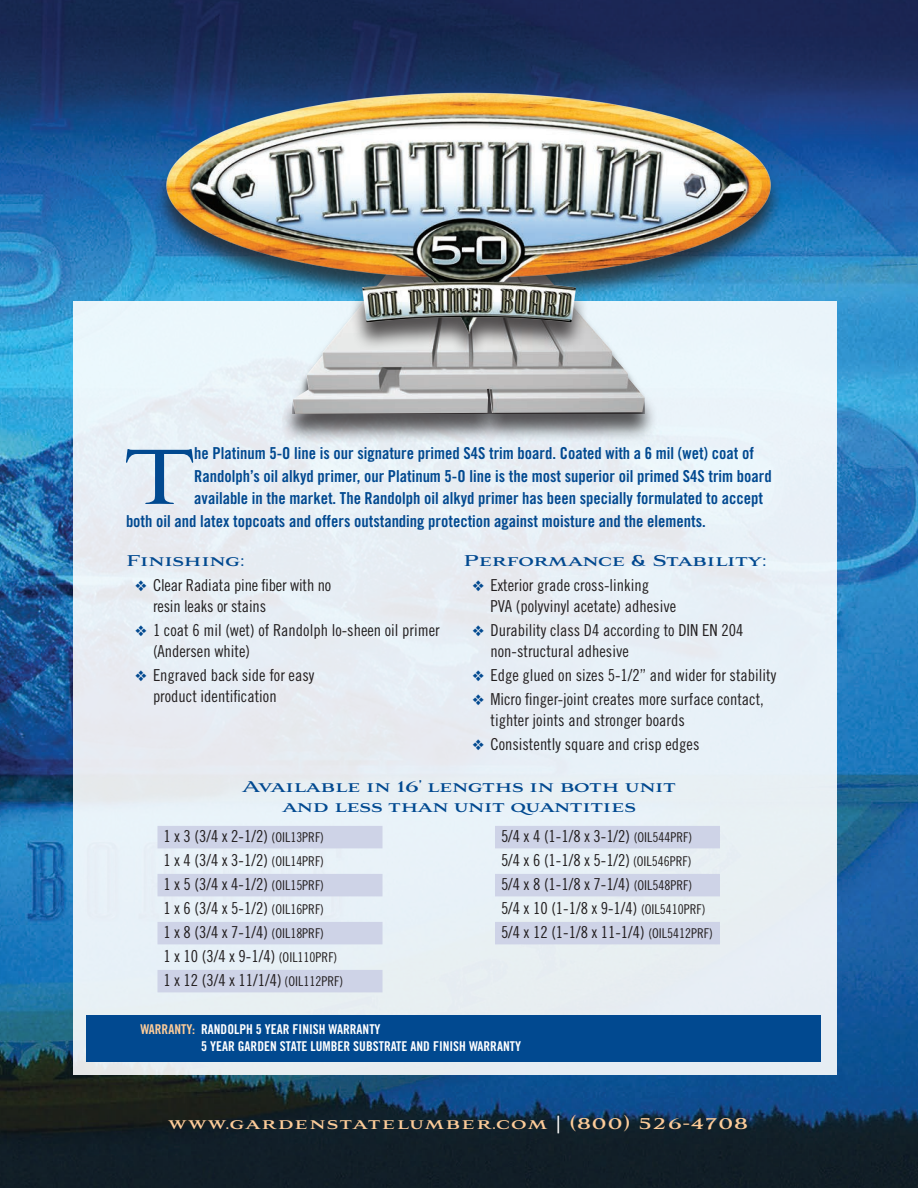
<style>
.page{position:relative;width:918px;height:1188px;background:#fff}
.page>*{position:absolute;margin:0;border:0;box-sizing:border-box;transform-origin:0 0}
.intro_paragraph{font:97.05px "Aviano";color:#014990}
.t1{font:700 19.5px/20.4px "Aviano";color:#014990;text-align:center}
.t2{font:700 19.5px "Aviano";letter-spacing:.08em;color:#fdcc99}
.lengths{font:16.5px/21px "Trade Gothic Cond Eighteen";color:#231f20}
.intro_paragraph-2{font:16.5px "Trade Gothic Bold Cond Twenty";color:#014990}
.lengths-no-rule{font:16.5px "Trade Gothic Cond Eighteen";color:#231f20}
.bullets{font:13.5px/16.5px "Trade Gothic Bold Cond Twenty";color:#fff}
.s1{color:#014990}
.s2{font-size:13.5px}
.s3{color:#fdcc99}
.s4{color:#fff}
</style>
<div class="page">
<img style="left:0;top:0;width:918px;height:1188px">
<div style="left:74px;top:301px;width:763px;height:774px;background:#e8eff5"></div>
<div style="left:158px;top:826px;width:224px;height:22px;background:#ced3e7"></div>
<div style="left:158px;top:874px;width:224px;height:22px;background:#ced3e7"></div>
<div style="left:158px;top:922px;width:224px;height:22px;background:#ced3e7"></div>
<div style="left:158px;top:970px;width:224px;height:22px;background:#ced3e7"></div>
<div style="left:495px;top:826px;width:225px;height:22px;background:#ced3e7"></div>
<div style="left:495px;top:874px;width:225px;height:22px;background:#ced3e7"></div>
<div style="left:495px;top:922px;width:225px;height:22px;background:#ced3e7"></div>
<div style="left:86px;top:1015px;width:735px;height:46px;background:#014990"></div>
<div style="left:280px;top:215px;width:378px;height:229px;background:#231f20;opacity:.75"></div>
<img style="left:293px;top:369px;width:352px;height:45px">
<img style="left:132px;top:85px;width:673px;height:284px">
<p class="intro_paragraph" style="left:125px;top:424px;width:71px">T</p>
<p class="intro_paragraph-2" style="left:194px;top:443px;width:561px">he Platinum 5-O line is our signature primed S4S trim board. Coated with a 6 mil (wet) coat of</p>
<p class="intro_paragraph-2" style="left:194px;top:466px;width:579px">Randolph’s oil alkyd primer, our Platinum 5-O line is the most superior oil primed S4S trim board</p>
<p class="intro_paragraph-2" style="left:194px;top:488px;width:570px">available in the market. The Randolph oil alkyd primer has been specially formulated to accept</p>
<p class="intro_paragraph-2" style="left:126px;top:511px;width:581px">both oil and latex topcoats and offers outstanding protection against moisture and the elements.</p>
<p class="t1" style="left:126px;top:550px;width:120px">Finishing:</p>
<p class="lengths" style="left:153px;top:574px;width:180px;text-indent:-18px"><span class="s1">❖</span> Clear Radiata pine fiber with no resin leaks or stains</p>
<p class="lengths" style="left:153px;top:619px;width:288px;text-indent:-18px"><span class="s1">❖</span> 1 coat 6 mil (wet) of Randolph lo-sheen oil primer (Andersen white)</p>
<p class="lengths" style="left:153px;top:664px;width:163px;text-indent:-18px"><span class="s1">❖</span> Engraved back side for easy product identification</p>
<p class="t1" style="left:464px;top:550px;width:305px">Performance &amp; Stability:</p>
<p class="lengths" style="left:490px;top:574px;width:187px;text-indent:-18px"><span class="s1">❖</span> Exterior grade cross-linking<br>PVA (polyvinyl acetate) adhesive</p>
<p class="lengths" style="left:490px;top:619px;width:254px;text-indent:-18px"><span class="s1">❖</span> Durability class D4 according to DIN EN 204 non-structural adhesive</p>
<p class="lengths" style="left:472px;top:664px;width:305px"><span class="s1">❖</span> Edge glued on sizes 5-1/2” and wider for stability</p>
<p class="lengths" style="left:490px;top:688px;width:275px;text-indent:-18px"><span class="s1">❖</span> Micro finger-joint creates more surface contact, tighter joints and stronger boards</p>
<p class="lengths" style="left:472px;top:733px;width:228px"><span class="s1">❖</span> Consistently square and crisp edges</p>
<p class="t1" style="left:242px;top:777px;width:435px">Available in 16’ lengths in both unit and less than unit quantities</p>
<p class="lengths" style="left:164px;top:826px;width:162px">1 x 3 (3/4 x 2-1/2) <span class="s2">(OIL13PRF)</span></p>
<p class="lengths-no-rule" style="left:164px;top:851px;width:162px">1 x 4 (3/4 x 3-1/2) <span class="s2">(OIL14PRF)</span></p>
<p class="lengths" style="left:164px;top:874px;width:162px">1 x 5 (3/4 x 4-1/2) <span class="s2">(OIL15PRF)</span></p>
<p class="lengths-no-rule" style="left:164px;top:899px;width:162px">1 x 6 (3/4 x 5-1/2) <span class="s2">(OIL16PRF)</span></p>
<p class="lengths" style="left:164px;top:922px;width:162px">1 x 8 (3/4 x 7-1/4) <span class="s2">(OIL18PRF)</span></p>
<p class="lengths-no-rule" style="left:164px;top:947px;width:175px">1 x 10 (3/4 x 9-1/4) <span class="s2">(OIL110PRF)</span></p>
<p class="lengths" style="left:164px;top:970px;width:181px">1 x 12 (3/4 x 11/1/4) <span class="s2">(OIL112PRF)</span></p>
<p class="lengths" style="left:501px;top:826px;width:193px">5/4 x 4 (1-1/8 x 3-1/2) <span class="s2">(OIL544PRF)</span></p>
<p class="lengths-no-rule" style="left:501px;top:851px;width:192px">5/4 x 6 (1-1/8 x 5-1/2) <span class="s2">(OIL546PRF)</span></p>
<p class="lengths" style="left:501px;top:874px;width:193px">5/4 x 8 (1-1/8 x 7-1/4) <span class="s2">(OIL548PRF)</span></p>
<p class="lengths-no-rule" style="left:501px;top:899px;width:206px">5/4 x 10 (1-1/8 x 9-1/4) <span class="s2">(OIL5410PRF)</span></p>
<p class="lengths" style="left:501px;top:922px;width:213px">5/4 x 12 (1-1/8 x 11-1/4) <span class="s2">(OIL5412PRF)</span></p>
<p class="bullets" style="left:201px;top:1021px;width:321px;text-indent:-61px"><span class="s3">WARRANTY:</span> RANDOLPH 5 YEAR FINISH WARRANTY<br>5 YEAR GARDEN STATE LUMBER SUBSTRATE AND FINISH WARRANTY</p>
<p class="t2" style="left:169px;top:1113px;width:580px">www.gardenstatelumber.com <span class="s4">|</span> (800) 526-4708</p>
</div>
